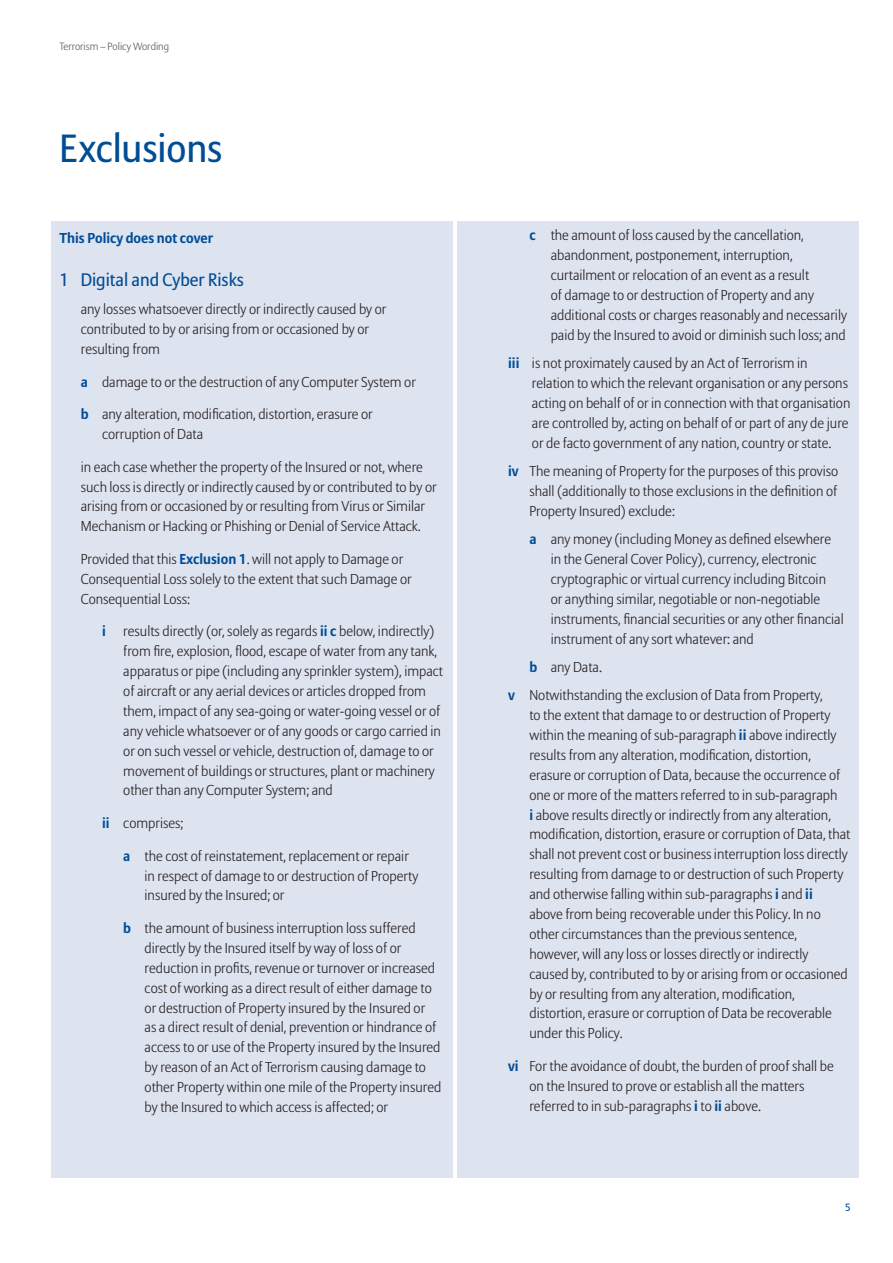
<style>
.page{position:relative;width:893px;height:1263px;background:#fff}
.page>*{position:absolute;margin:0;border:0;box-sizing:border-box;transform-origin:0 0}
.t1{font:39px "Allianz Sans";color:#014d95}
.t2{font:18px "Allianz Sans";color:#014d95}
.t3{font:300 14.25px/20px "Allianz Sans";color:#231f20}
.t4{font:700 14.25px "Allianz Sans";color:#014d95}
.t5{font:300 10.5px "Allianz Sans";color:#57585a}
.t6{font:10.5px "Allianz Sans";color:#014d95}
.s1{font-weight:700;color:#014d95}
</style>
<div class="page">
<div style="left:51px;top:221px;width:402px;height:957px;background:#dee3f0"></div>
<div style="left:457px;top:221px;width:402px;height:957px;background:#dee3f0"></div>
<p class="t5" style="left:60px;top:40px;width:111px">Terrorism – Policy Wording</p>
<h1 class="t1" style="left:60px;top:125px;width:165px">Exclusions</h1>
<p class="t4" style="left:60px;top:229px;width:155px">This Policy does not cover</p>
<p class="t2" style="left:60px;top:269px;width:186px">1 Digital and Cyber Risks</p>
<p class="t3" style="left:81px;top:300px;width:307px">any losses whatsoever directly or indirectly caused by or contributed to by or arising from or occasioned by or resulting from</p>
<p class="t3" style="left:81px;top:372px;width:337px"><span class="s1">a</span> damage to or the destruction of any Computer System or</p>
<p class="t3" style="left:102px;top:405px;width:272px;text-indent:-21px"><span class="s1">b</span> any alteration, modification, distortion, erasure or corruption of Data</p>
<p class="t3" style="left:81px;top:457px;width:357px">in each case whether the property of the Insured or not, where such loss is directly or indirectly caused by or contributed to by or arising from or occasioned by or resulting from Virus or Similar Mechanism or Hacking or Phishing or Denial of Service Attack.</p>
<p class="t3" style="left:81px;top:550px;width:332px">Provided that this <span class="s1">Exclusion 1</span>. will not apply to Damage or<br>Consequential Loss solely to the extent that such Damage or<br>Consequential Loss:</p>
<p class="t3" style="left:123px;top:622px;width:321px;text-indent:-21px"><span class="s1">i</span> results directly (or, solely as regards <span class="s1">ii c</span> below, indirectly) from fire, explosion, flood, escape of water from any tank, apparatus or pipe (including any sprinkler system), impact of aircraft or any aerial devices or articles dropped from them, impact of any sea-going or water-going vessel or of any vehicle whatsoever or of any goods or cargo carried in or on such vessel or vehicle, destruction of, damage to or movement of buildings or structures, plant or machinery other than any Computer System; and</p>
<p class="t3" style="left:102px;top:814px;width:83px"><span class="s1">ii</span> comprises;</p>
<p class="t3" style="left:145px;top:846px;width:275px;text-indent:-21px"><span class="s1">a</span> the cost of reinstatement, replacement or repair in respect of damage to or destruction of Property insured by the Insured; or</p>
<p class="t3" style="left:145px;top:919px;width:298px;text-indent:-21px"><span class="s1">b</span> the amount of business interruption loss suffered directly by the Insured itself by way of loss of or reduction in profits, revenue or turnover or increased cost of working as a direct result of either damage to or destruction of Property insured by the Insured or<br>as a direct result of denial, prevention or hindrance of access to or use of the Property insured by the Insured by reason of an Act of Terrorism causing damage to other Property within one mile of the Property insured by the Insured to which access is affected; or</p>
<p class="t3" style="left:551px;top:226px;width:298px;text-indent:-21px"><span class="s1">c</span> the amount of loss caused by the cancellation, abandonment, postponement, interruption, curtailment or relocation of an event as a result<br>of damage to or destruction of Property and any additional costs or charges reasonably and necessarily paid by the Insured to avoid or diminish such loss; and</p>
<p class="t3" style="left:532px;top:354px;width:320px;text-indent:-24px"><span class="s1">iii</span> is not proximately caused by an Act of Terrorism in relation to which the relevant organisation or any persons acting on behalf of or in connection with that organisation are controlled by, acting on behalf of or part of any de jure or de facto government of any nation, country or state.</p>
<p class="t3" style="left:529px;top:462px;width:310px;text-align:justify;text-indent:-21px"><span class="s1">iv</span> The meaning of Property for the purposes of this proviso shall (additionally to those exclusions in the definition of Property Insured) exclude:</p>
<p class="t3" style="left:551px;top:530px;width:295px;text-indent:-21px"><span class="s1">a</span> any money (including Money as defined elsewhere in the General Cover Policy), currency, electronic cryptographic or virtual currency including Bitcoin<br>or anything similar, negotiable or non-negotiable instruments, financial securities or any other financial instrument of any sort whatever: and</p>
<p class="t3" style="left:508px;top:653px;width:316px;line-height:28.3px;text-indent:21px"><span class="s1">b</span> any Data.<br><span class="s1">v</span> Notwithstanding the exclusion of Data from Property,</p>
<p class="t3" style="left:529px;top:706px;width:323px">to the extent that damage to or destruction of Property within the meaning of sub-paragraph <span class="s1">ii</span> above indirectly results from any alteration, modification, distortion, erasure or corruption of Data, because the occurrence of one or more of the matters referred to in sub-paragraph<br><span class="s1">i</span> above results directly or indirectly from any alteration, modification, distortion, erasure or corruption of Data, that shall not prevent cost or business interruption loss directly resulting from damage to or destruction of such Property and otherwise falling within sub-paragraphs <span class="s1">i</span> and <span class="s1">ii<br></span>above from being recoverable under this Policy. In no other circumstances than the previous sentence, however, will any loss or losses directly or indirectly caused by, contributed to by or arising from or occasioned by or resulting from any alteration, modification, distortion, erasure or corruption of Data be recoverable under this Policy.</p>
<p class="t3" style="left:529px;top:1056px;width:306px;text-indent:-21px"><span class="s1">vi</span> For the avoidance of doubt, the burden of proof shall be on the Insured to prove or establish all the matters referred to in sub-paragraphs <span class="s1">i</span> to <span class="s1">ii</span> above.</p>
<p class="t6" style="left:845px;top:1201px;width:7px">5</p>
</div>
